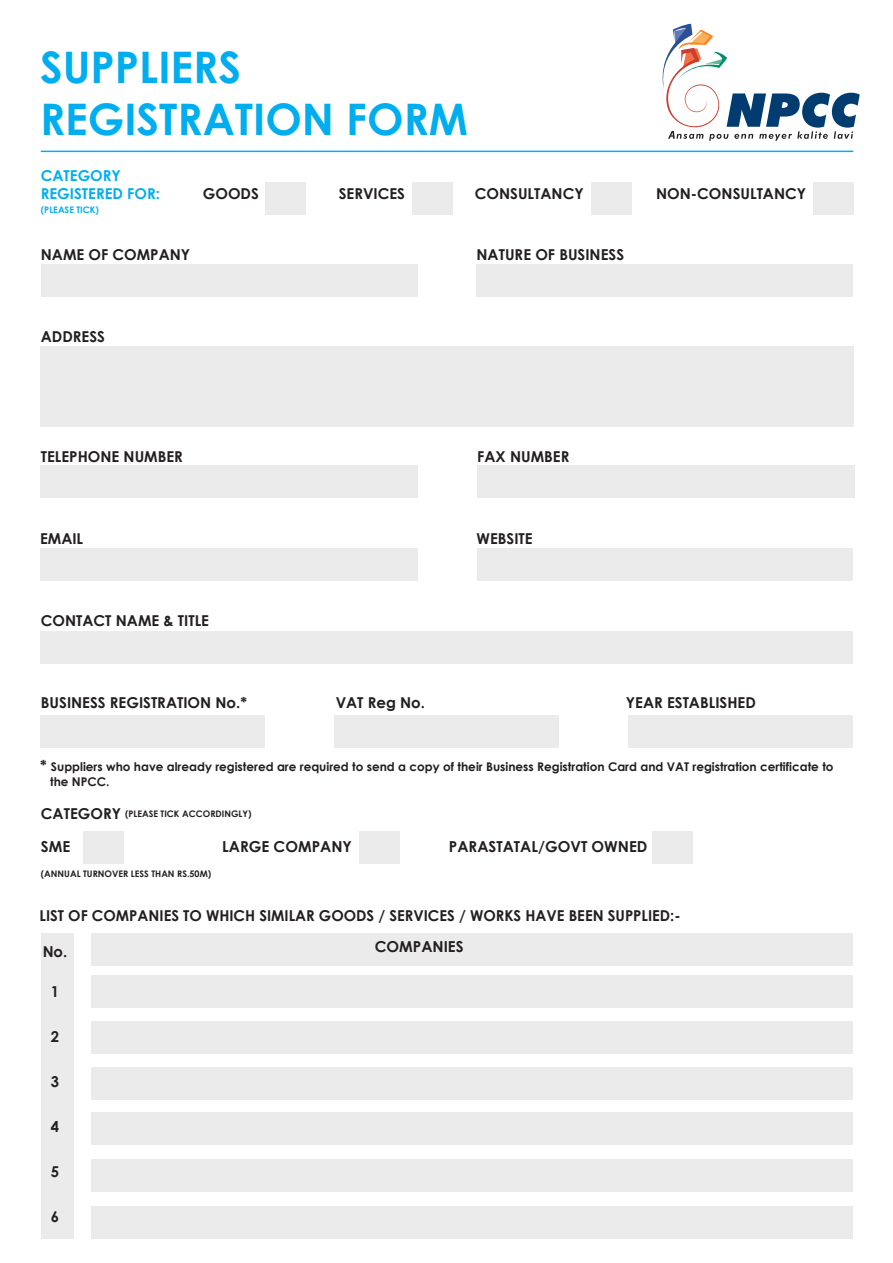
<style>
.page{position:relative;width:893px;height:1263px;background:#fff}
.page>*{position:absolute;margin:0;border:0;box-sizing:border-box;transform-origin:0 0}
.t1{font:700 43.5px/52.2px "Century Gothic";color:#00aeef}
.t2{font:700 15.15px "Century Gothic";color:#231f20}
.t3{font:700 15px "Century Gothic";color:#231f20}
.t4{font:700 15px/18px "Century Gothic";color:#00aeef}
.t5{font:700 12px/14.4px "Century Gothic";color:#231f20}
.t6{font:700 9px "Century Gothic";color:#231f20}
.t7{font:700 9px "Century Gothic";color:#00aeef}
.s1{font-size:15.15px}
.s2{font-size:15px}
</style>
<div class="page">
<div style="left:91px;top:933px;width:761px;height:32px;background:#ebebec"></div>
<div style="left:40px;top:346px;width:813px;height:81px;background:#ebebec"></div>
<hr style="left:41px;top:151px;width:812px;height:1px;background:#00aeef">
<div style="left:266px;top:182px;width:40px;height:33px;background:#ebebec"></div>
<div style="left:412px;top:182px;width:40px;height:33px;background:#ebebec"></div>
<div style="left:591px;top:182px;width:40px;height:33px;background:#ebebec"></div>
<div style="left:813px;top:182px;width:40px;height:33px;background:#ebebec"></div>
<div style="left:41px;top:264px;width:376px;height:33px;background:#ebebec"></div>
<div style="left:477px;top:264px;width:376px;height:33px;background:#ebebec"></div>
<div style="left:40px;top:466px;width:377px;height:32px;background:#ebebec"></div>
<div style="left:40px;top:548px;width:377px;height:33px;background:#ebebec"></div>
<div style="left:477px;top:466px;width:378px;height:32px;background:#ebebec"></div>
<div style="left:477px;top:548px;width:376px;height:33px;background:#ebebec"></div>
<div style="left:40px;top:631px;width:813px;height:32px;background:#ebebec"></div>
<div style="left:41px;top:715px;width:224px;height:33px;background:#ebebec"></div>
<div style="left:335px;top:715px;width:224px;height:33px;background:#ebebec"></div>
<div style="left:628px;top:715px;width:224px;height:33px;background:#ebebec"></div>
<div style="left:83px;top:831px;width:41px;height:33px;background:#ebebec"></div>
<div style="left:359px;top:831px;width:41px;height:33px;background:#ebebec"></div>
<div style="left:652px;top:831px;width:41px;height:33px;background:#ebebec"></div>
<div style="left:41px;top:933px;width:32px;height:306px;background:#ebebec"></div>
<div style="left:91px;top:975px;width:761px;height:33px;background:#ebebec"></div>
<div style="left:91px;top:1021px;width:761px;height:32px;background:#ebebec"></div>
<div style="left:91px;top:1067px;width:761px;height:33px;background:#ebebec"></div>
<div style="left:91px;top:1112px;width:761px;height:33px;background:#ebebec"></div>
<div style="left:91px;top:1159px;width:761px;height:32px;background:#ebebec"></div>
<div style="left:91px;top:1206px;width:761px;height:33px;background:#ebebec"></div>
<svg style="left:662px;top:24px;width:198px;height:117px"></svg>
<h1 class="t1" style="left:40px;top:39px;width:430px">SUPPLIERS<br>REGISTRATION FORM</h1>
<p class="t4" style="left:41px;top:166px;width:121px">CATEGORY<br>REGISTERED FOR:</p>
<p class="t7" style="left:41px;top:203px;width:59px">(PLEASE TICK)</p>
<p class="t3" style="left:203px;top:182px;width:58px">GOODS</p>
<p class="t3" style="left:339px;top:182px;width:68px">SERVICES</p>
<p class="t3" style="left:475px;top:182px;width:110px">CONSULTANCY</p>
<p class="t3" style="left:656px;top:182px;width:151px">NON-CONSULTANCY</p>
<p class="t3" style="left:41px;top:243px;width:151px">NAME OF COMPANY</p>
<p class="t3" style="left:477px;top:243px;width:149px">NATURE OF BUSINESS</p>
<p class="t3" style="left:41px;top:325px;width:66px">ADDRESS</p>
<p class="t3" style="left:41px;top:445px;width:144px">TELEPHONE NUMBER</p>
<p class="t3" style="left:40px;top:527px;width:45px">EMAIL</p>
<p class="t3" style="left:41px;top:609px;width:170px">CONTACT NAME &amp; TITLE</p>
<p class="t3" style="left:477px;top:445px;width:94px">FAX NUMBER</p>
<p class="t3" style="left:477px;top:527px;width:58px">WEBSITE</p>
<p class="t3" style="left:41px;top:692px;width:208px">BUSINESS REGISTRATION No.<span class="s1">*</span></p>
<p class="t3" style="left:336px;top:692px;width:91px">VAT Reg No.</p>
<p class="t3" style="left:626px;top:692px;width:131px">YEAR ESTABLISHED</p>
<p class="t5" style="left:50px;top:759px;width:785px;text-indent:-10px"><span class="s1">*</span> Suppliers who have already registered are required to send a copy of their Business Registration Card and VAT registration certificate to the NPCC.</p>
<p class="t6" style="left:41px;top:807px;width:212px"><span class="s2">CATEGORY</span> (PLEASE TICK ACCORDINGLY)</p>
<p class="t2" style="left:41px;top:835px;width:31px">SME</p>
<p class="t2" style="left:222px;top:835px;width:131px">LARGE COMPANY</p>
<p class="t2" style="left:449px;top:835px;width:200px">PARASTATAL/GOVT OWNED</p>
<p class="t6" style="left:41px;top:867px;width:172px">(ANNUAL TURNOVER LESS THAN RS.50M)</p>
<p class="t3" style="left:40px;top:904px;width:643px">LIST OF COMPANIES TO WHICH SIMILAR GOODS / SERVICES / WORKS HAVE BEEN SUPPLIED:-</p>
<p class="t3" style="left:43px;top:940px;width:26px">No.</p>
<p class="t3" style="left:51px;top:980px;width:10px">1</p>
<p class="t3" style="left:51px;top:1025px;width:10px">2</p>
<p class="t3" style="left:51px;top:1070px;width:10px">3</p>
<p class="t3" style="left:51px;top:1115px;width:10px">4</p>
<p class="t3" style="left:51px;top:1160px;width:10px">5</p>
<p class="t3" style="left:51px;top:1205px;width:10px">6</p>
<p class="t2" style="left:375px;top:935px;width:90px">COMPANIES</p>
</div>
